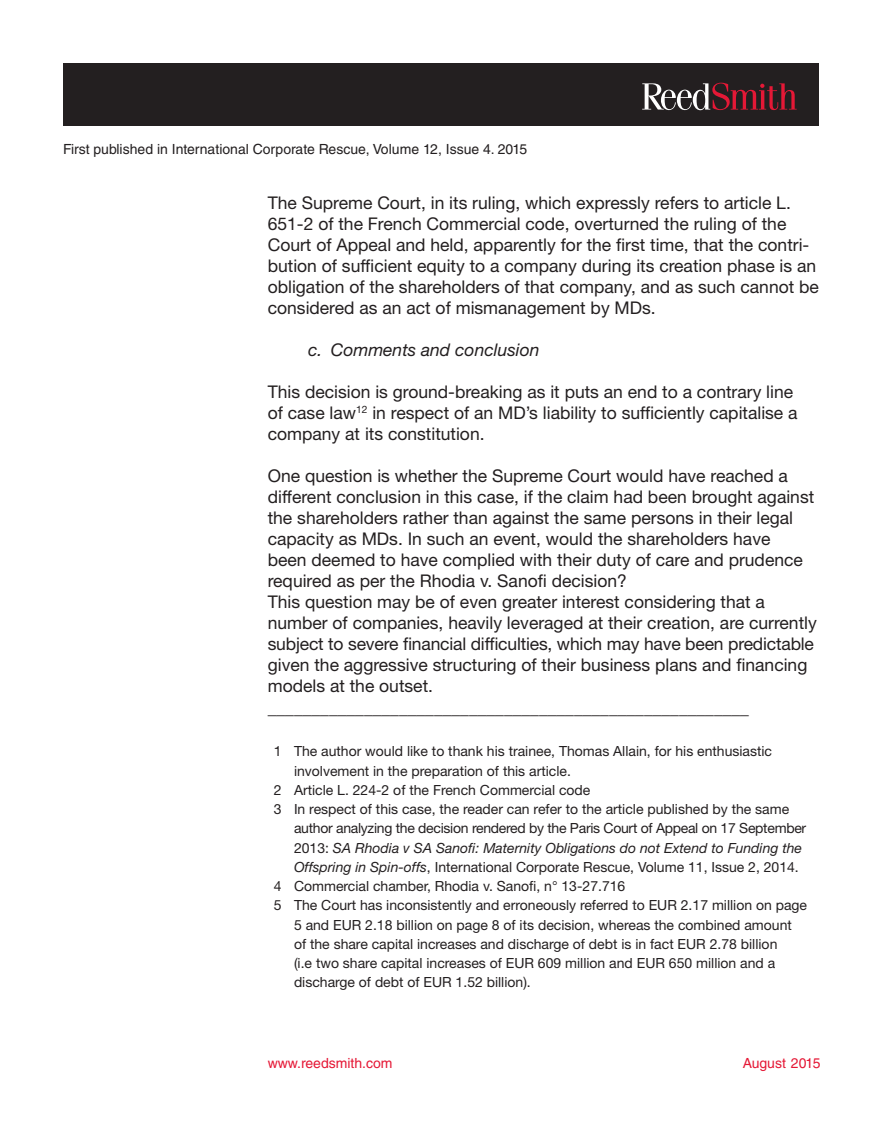
<style>
.page{position:relative;width:882px;height:1134px;background:#fff}
.page>*{position:absolute;margin:0;border:0;box-sizing:border-box;transform-origin:0 0}
.t1{font:17.5px/21px "Helvetica Neue LT Std";color:#231f20}
.t2{font:italic 17.5px "Helvetica Neue LT Std";color:#231f20}
.t3{font:14px "Helvetica Neue LT Std";color:#231f20}
.t4{font:14px "Helvetica Neue LT Std";letter-spacing:-.02em;color:#231f20}
.t5{font:italic 14px "Helvetica Neue LT Std";color:#231f20}
.t6{font:14px "Helvetica LT Std";color:#231f20}
.t7{font:14px "Helvetica LT Std";color:#e51836}
.s1{font-style:normal}
.s2{font-style:italic}
</style>
<div class="page">
<div style="left:63px;top:63px;width:756px;height:63px;background:#231f20"></div>
<svg style="left:642px;top:83px;width:155px;height:27px"></svg>
<p class="t6" style="left:63px;top:141px;width:466px">First published in International Corporate Rescue, Volume 12, Issue 4. 2015</p>
<p class="t1" style="left:268px;top:192px;width:553px">The Supreme Court, in its ruling, which expressly refers to article L.<br>651-2 of the French Commercial code, overturned the ruling of the Court of Appeal and held, apparently for the first time, that the contri&shy;bution of sufficient equity to a company during its creation phase is an obligation of the shareholders of that company, and as such cannot be considered as an act of mismanagement by MDs.</p>
<p class="t2" style="left:308px;top:339px;width:233px">c. Comments and conclusion</p>
<p class="t1" style="left:268px;top:381px;width:531px">This decision is ground-breaking as it puts an end to a contrary line of case law<sup>12</sup> in respect of an MD’s liability to sufficiently capitalise a company at its constitution.</p>
<p class="t1" style="left:268px;top:465px;width:551px">One question is whether the Supreme Court would have reached a different conclusion in this case, if the claim had been brought against the shareholders rather than against the same persons in their legal capacity as MDs. In such an event, would the shareholders have<br>been deemed to have complied with their duty of care and prudence required as per the Rhodia v. Sanofi decision?<br>This question may be of even greater interest considering that a number of companies, heavily leveraged at their creation, are currently subject to severe financial difficulties, which may have been predictable given the aggressive structuring of their business plans and financing models at the outset.</p>
<p class="t1" style="left:268px;top:697px;width:483px">_______________________________________________________</p>
<p class="t3" style="left:274px;top:743px;width:500px">1 The author would like to thank his trainee, Thomas Allain, for his enthusiastic</p>
<p class="t3" style="left:294px;top:762px;width:278px">involvement in the preparation of this article.</p>
<p class="t3" style="left:274px;top:782px;width:318px">2 Article L. 224-2 of the French Commercial code</p>
<p class="t3" style="left:274px;top:801px;width:517px">3 In respect of this case, the reader can refer to the article published by the same</p>
<p class="t4" style="left:294px;top:820px;width:514px">author analyzing the decision rendered by the Paris Court of Appeal on 17 September</p>
<p class="t5" style="left:294px;top:839px;width:510px"><span class="s1">2013:</span> SA Rhodia v SA Sanofi: Maternity Obligations do not Extend to Funding the</p>
<p class="t3" style="left:294px;top:859px;width:506px"><span class="s2">Offspring in Spin-offs</span>, International Corporate Rescue, Volume 11, Issue 2, 2014.</p>
<p class="t3" style="left:274px;top:878px;width:353px">4 Commercial chamber, Rhodia v. Sanofi, n° 13-27.716</p>
<p class="t3" style="left:274px;top:897px;width:535px">5 The Court has inconsistently and erroneously referred to EUR 2.17 million on page</p>
<p class="t3" style="left:294px;top:916px;width:499px">5 and EUR 2.18 billion on page 8 of its decision, whereas the combined amount</p>
<p class="t3" style="left:294px;top:936px;width:485px">of the share capital increases and discharge of debt is in fact EUR 2.78 billion</p>
<p class="t3" style="left:294px;top:955px;width:483px">(i.e two share capital increases of EUR 609 million and EUR 650 million and a</p>
<p class="t3" style="left:294px;top:974px;width:238px">discharge of debt of EUR 1.52 billion).</p>
<p class="t7" style="left:268px;top:1055px;width:126px">www.reedsmith.com</p>
<p class="t7" style="left:743px;top:1055px;width:79px">August 2015</p>
</div>
